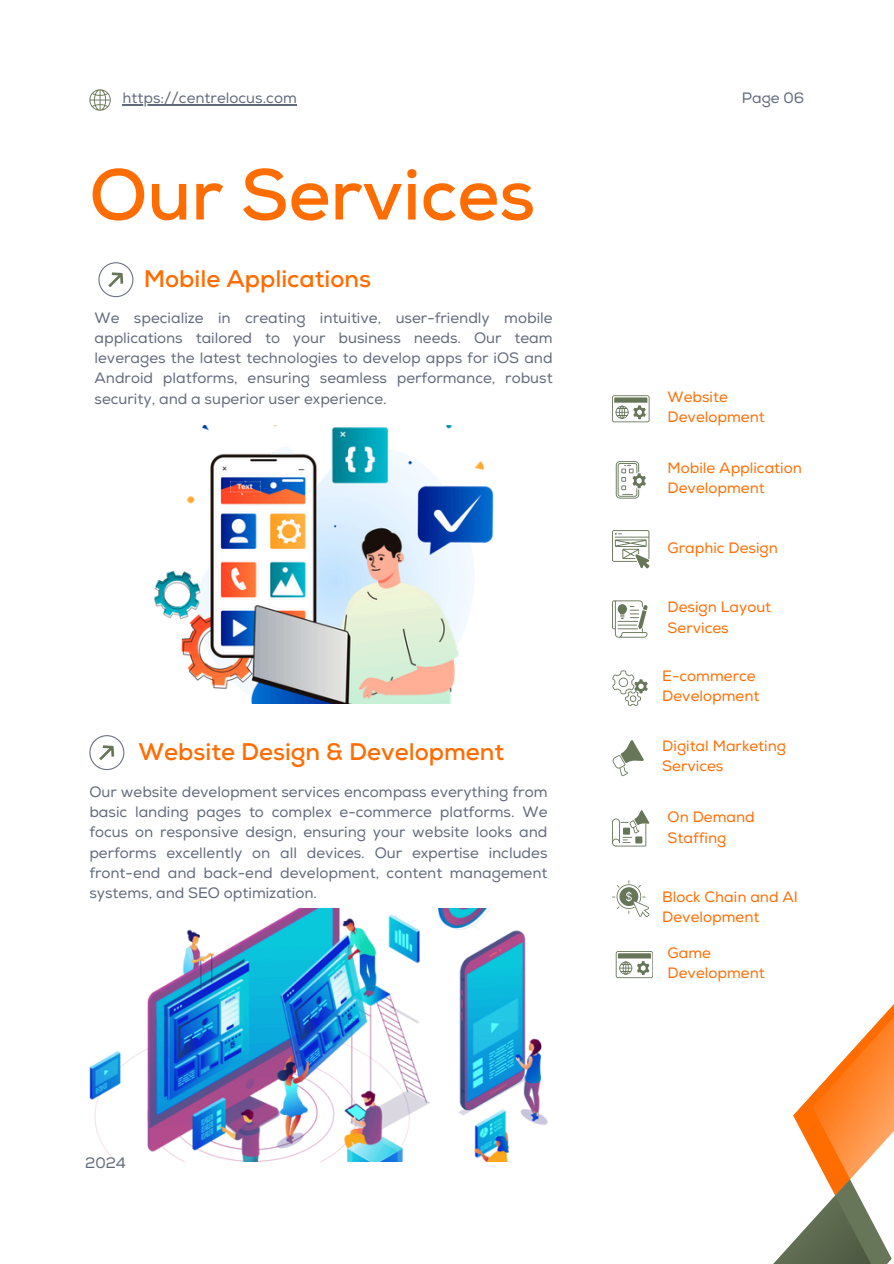
<style>
.page{position:relative;width:894px;height:1264px;background:#fff}
.page>*{position:absolute;margin:0;border:0;box-sizing:border-box;transform-origin:0 0}
.t1{font:700 72px "Nexa";color:#ff6c00}
.t2{font:700 24px "Nexa";color:#ff6c00}
.t3{font:15px/20.2px "Nexa";color:#61697b;text-align:justify}
.t4{font:15px/20.2px "Nexa";color:#ff6c00}
</style>
<div class="page">
<svg style="left:98px;top:262px;width:35px;height:35px"></svg>
<svg style="left:89px;top:735px;width:35px;height:35px"></svg>
<img style="left:154px;top:425px;width:340px;height:278px">
<img style="left:89px;top:908px;width:437px;height:252px">
<svg style="left:612px;top:740px;width:31px;height:36px"></svg>
<svg style="left:612px;top:810px;width:37px;height:36px"></svg>
<svg style="left:612px;top:880px;width:37px;height:37px"></svg>
<svg style="left:612px;top:395px;width:37px;height:27px"></svg>
<svg style="left:612px;top:530px;width:37px;height:38px"></svg>
<svg style="left:615px;top:461px;width:30px;height:37px"></svg>
<svg style="left:612px;top:600px;width:35px;height:37px"></svg>
<svg style="left:612px;top:670px;width:35px;height:36px"></svg>
<svg style="left:89px;top:89px;width:22px;height:22px"></svg>
<svg style="left:495px;top:951px;width:398px;height:312px"></svg>
<hr style="left:122px;top:104px;width:175px;height:2px;background:#61697b">
<p class="t3" style="left:122px;top:89px;width:176px">https://centrelocus.com</p>
<p class="t3" style="left:741px;top:89px;width:64px">Page 06</p>
<p class="t1" style="left:89px;top:152px;width:447px">Our Services</p>
<p class="t2" style="left:144px;top:264px;width:229px">Mobile Applications</p>
<p class="t3" style="left:94px;top:308px;width:459px">We specialize in creating intuitive, user-friendly mobile applications tailored to your business needs. Our team leverages the latest technologies to develop apps for iOS and Android platforms, ensuring seamless performance, robust security, and a superior user experience.</p>
<p class="t2" style="left:138px;top:737px;width:367px">Website Design &amp; Development</p>
<p class="t3" style="left:89px;top:782px;width:459px">Our website development services encompass everything from basic landing pages to complex e-commerce platforms. We focus on responsive design, ensuring your website looks and performs excellently on all devices. Our expertise includes front-end and back-end development, content management systems, and SEO optimization.</p>
<p class="t3" style="left:85px;top:1153px;width:42px">2024</p>
<h1 class="t4" style="left:667px;top:387px;width:99px">Website<br>Development</h1>
<p class="t4" style="left:667px;top:458px;width:136px">Mobile Application<br>Development</p>
<h2 class="t4" style="left:667px;top:538px;width:112px">Graphic Design</h2>
<p class="t4" style="left:667px;top:597px;width:105px">Design Layout<br>Services</p>
<p class="t4" style="left:662px;top:666px;width:99px">E-commerce<br>Development</p>
<p class="t4" style="left:662px;top:736px;width:125px">Digital Marketing<br>Services</p>
<p class="t4" style="left:667px;top:807px;width:89px">On Demand<br>Staffing</p>
<p class="t4" style="left:662px;top:887px;width:137px">Block Chain and AI<br>Development</p>
<p class="t4" style="left:667px;top:943px;width:99px">Game<br>Development</p>
</div>
